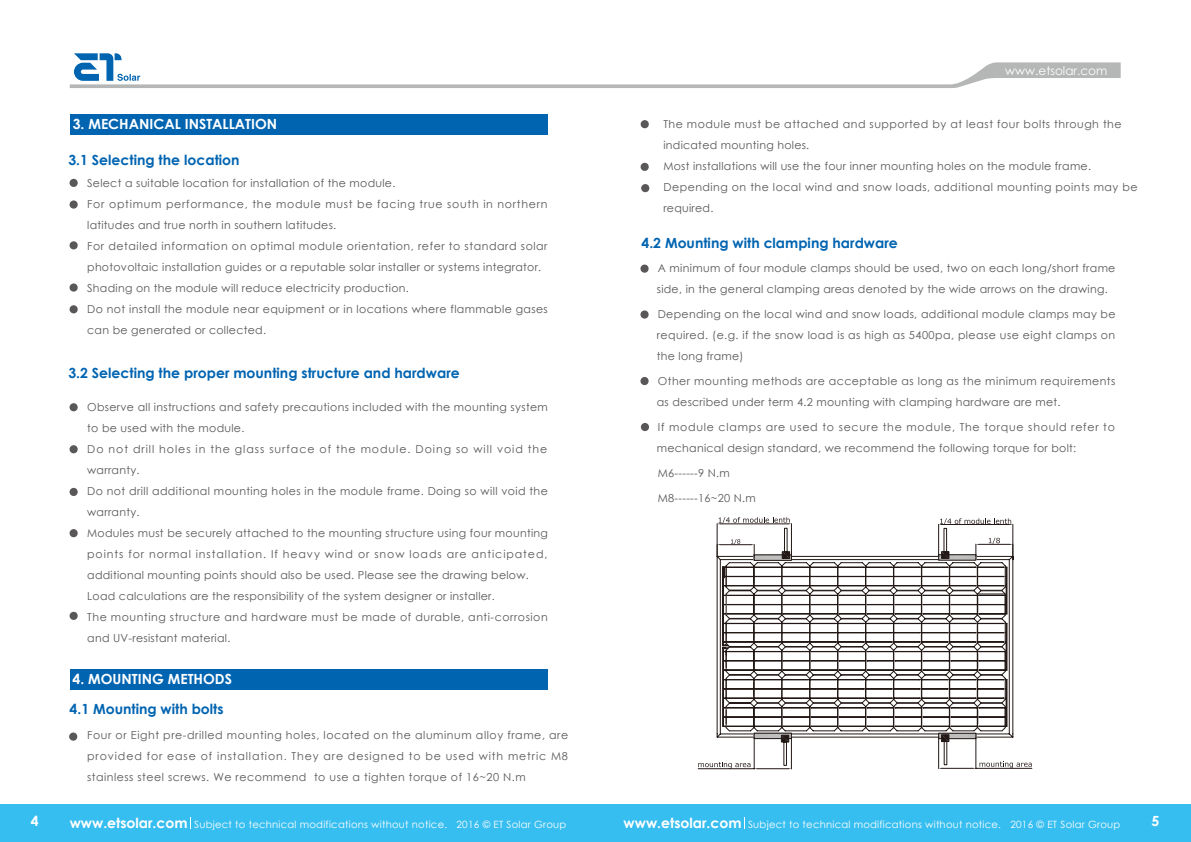
<style>
.page{position:relative;width:1191px;height:842px;background:#fff}
.page>*{position:absolute;margin:0;border:0;box-sizing:border-box;transform-origin:0 0}
.t1{font:700 14px "Century Gothic";color:#0064b1}
.t2{font:700 14px "Century Gothic";color:#fff}
.t3{font:12px "Century Gothic";color:#fff}
.t4{font:11px/21px "Century Gothic";letter-spacing:.03em;color:#595757}
.t5{font:10px "Century Gothic";letter-spacing:.025em;color:#fff}
.s1{font-weight:700;font-size:14px}
</style>
<div class="page">
<div style="left:70px;top:114px;width:477px;height:20px;background:#0064b1"></div>
<div style="left:0;top:804px;width:1191px;height:38px;background:#37bef0"></div>
<svg style="left:744px;top:817px;width:1px;height:12px"></svg>
<div style="left:70px;top:669px;width:477px;height:20px;background:#0064b1"></div>
<hr style="left:976px;top:768px;width:56px;height:1px;background:#221815">
<svg style="left:698px;top:517px;width:333px;height:252px"></svg>
<svg style="left:725px;top:562px;width:281px;height:169px"></svg>
<div style="left:70px;top:179px;width:8px;height:8px;background:#595757;border-radius:50%"></div>
<div style="left:70px;top:200px;width:8px;height:9px;background:#595757;border-radius:50%"></div>
<div style="left:70px;top:241px;width:8px;height:8px;background:#595757;border-radius:50%"></div>
<div style="left:70px;top:283px;width:8px;height:9px;background:#595757;border-radius:50%"></div>
<div style="left:70px;top:305px;width:8px;height:8px;background:#595757;border-radius:50%"></div>
<div style="left:70px;top:403px;width:8px;height:8px;background:#595757;border-radius:50%"></div>
<div style="left:70px;top:445px;width:8px;height:8px;background:#595757;border-radius:50%"></div>
<div style="left:70px;top:488px;width:8px;height:8px;background:#595757;border-radius:50%"></div>
<div style="left:70px;top:529px;width:8px;height:8px;background:#595757;border-radius:50%"></div>
<div style="left:70px;top:612px;width:8px;height:8px;background:#595757;border-radius:50%"></div>
<div style="left:640px;top:163px;width:8px;height:8px;background:#595757;border-radius:50%"></div>
<div style="left:641px;top:184px;width:8px;height:8px;background:#595757;border-radius:50%"></div>
<div style="left:640px;top:265px;width:8px;height:8px;background:#595757;border-radius:50%"></div>
<div style="left:640px;top:310px;width:8px;height:9px;background:#595757;border-radius:50%"></div>
<div style="left:640px;top:120px;width:9px;height:8px;background:#595757;border-radius:50%"></div>
<div style="left:640px;top:377px;width:8px;height:8px;background:#595757;border-radius:50%"></div>
<div style="left:641px;top:423px;width:8px;height:8px;background:#595757;border-radius:50%"></div>
<div style="left:69px;top:732px;width:8px;height:9px;background:#595757;border-radius:50%"></div>
<svg style="left:70px;top:53px;width:1050px;height:35px"></svg>
<p class="t2" style="left:73px;top:114px;width:206px">3. MECHANICAL INSTALLATION</p>
<p class="t1" style="left:68px;top:149px;width:173px">3.1 Selecting the location</p>
<p class="t4" style="left:87px;top:172px;width:462px">Select a suitable location for installation of the module.<br>For optimum performance, the module must be facing true south in northern latitudes and true north in southern latitudes.<br>For detailed information on optimal module orientation, refer to standard solar photovoltaic installation guides or a reputable solar installer or systems integrator.<br>Shading on the module will reduce electricity production.<br>Do not install the module near equipment or in locations where flammable gases can be generated or collected.</p>
<p class="t1" style="left:68px;top:362px;width:393px">3.2 Selecting the proper mounting structure and hardware</p>
<p class="t4" style="left:87px;top:396px;width:462px">Observe all instructions and safety precautions included with the mounting system to be used with the module.<br>Do not drill holes in the glass surface of the module. Doing so will void the warranty.<br>Do not drill additional mounting holes in the module frame. Doing so will void the warranty.<br>Modules must be securely attached to the mounting structure using four mounting points for normal installation. If heavy wind or snow loads are anticipated, additional mounting points should also be used. Please see the drawing below.<br>Load calculations are the responsibility of the system designer or installer.<br>The mounting structure and hardware must be made of durable, anti-corrosion and UV-resistant material.</p>
<p class="t2" style="left:73px;top:668px;width:161px">4. MOUNTING METHODS</p>
<p class="t1" style="left:70px;top:699px;width:155px">4.1 Mounting with bolts</p>
<p class="t4" style="left:87px;top:725px;width:482px;text-align:justify">Four or Eight pre-drilled mounting holes, located on the aluminum alloy frame, are provided for ease of installation. They are designed to be used with metric M8 stainless steel screws. We recommend to use a tighten torque of 16~20 N.m</p>
<p class="t3" style="left:1005px;top:62px;width:104px">www.etsolar.com</p>
<p class="t4" style="left:663px;top:113px;width:476px">The module must be attached and supported by at least four bolts through the indicated mounting holes.<br>Most installations will use the four inner mounting holes on the module frame.<br>Depending on the local wind and snow loads, additional mounting points may be required.</p>
<p class="t1" style="left:641px;top:233px;width:258px">4.2 Mounting with clamping hardware</p>
<p class="t4" style="left:657px;top:257px;width:460px">A minimum of four module clamps should be used, two on each long/short frame side, in the general clamping areas denoted by the wide arrows on the drawing.</p>
<p class="t4" style="left:657px;top:303px;width:460px;text-align:justify">Depending on the local wind and snow loads, additional module clamps may be required. (e.g. if the snow load is as high as 5400pa, please use eight clamps on the long frame)</p>
<p class="t4" style="left:657px;top:370px;width:460px">Other mounting methods are acceptable as long as the minimum requirements as described under term 4.2 mounting with clamping hardware are met.</p>
<p class="t4" style="left:657px;top:416px;width:459px">If module clamps are used to secure the module, The torque should refer to mechanical design standard, we recommend the following torque for bolt:</p>
<p class="t4" style="left:658px;top:462px;width:74px">M6------9 N.m</p>
<p class="t4" style="left:658px;top:487px;width:100px">M8------16~20 N.m</p>
<p class="t2" style="left:31px;top:811px;width:9px">4</p>
<p class="t5" style="left:70px;top:817px;width:498px"><span class="s1">www.etsolar.com</span> Subject to technical modifications without notice. 2016 © ET Solar Group</p>
<p class="t5" style="left:623px;top:817px;width:498px"><span class="s1">www.etsolar.com</span> Subject to technical modifications without notice. 2016 © ET Solar Group</p>
<p class="t2" style="left:1151px;top:811px;width:9px">5</p>
</div>
